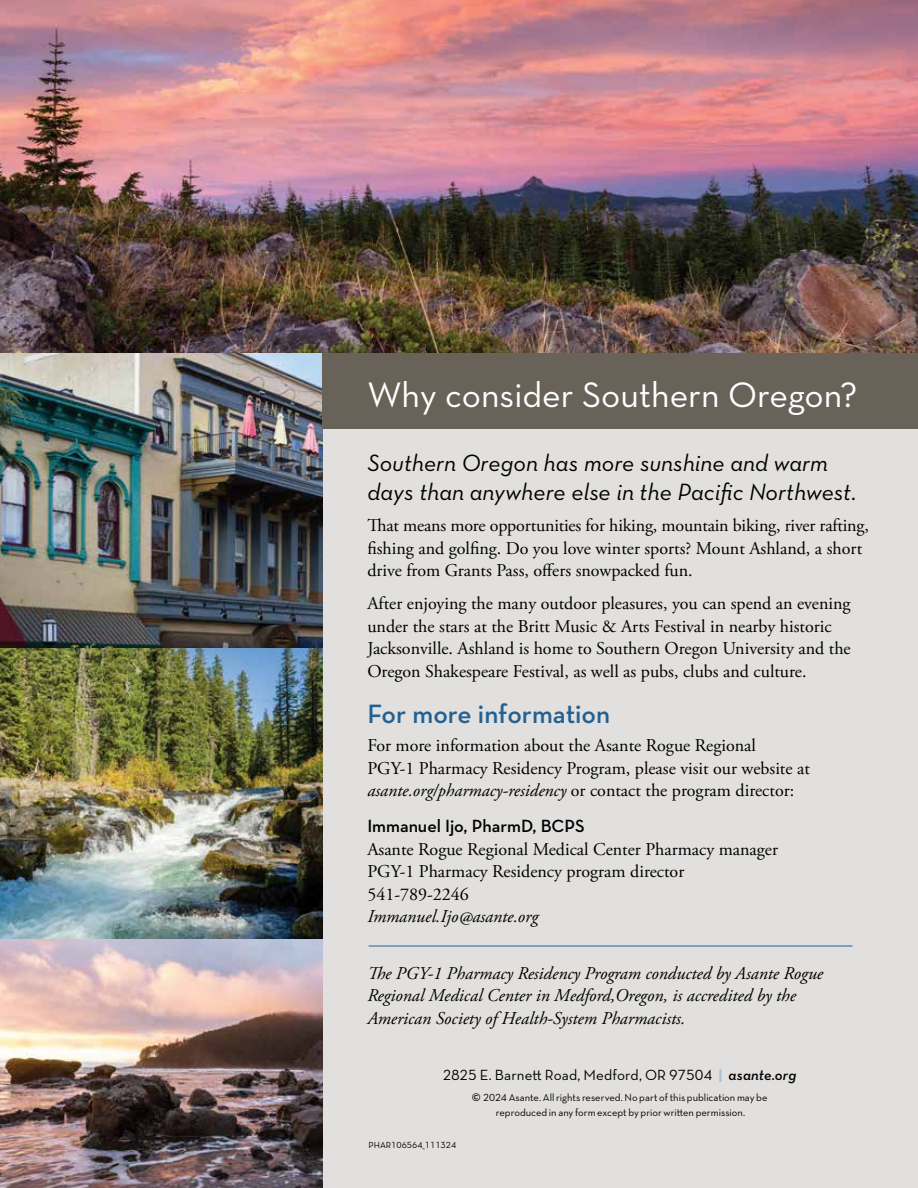
<style>
.page{position:relative;width:918px;height:1188px;background:#fff}
.page>*{position:absolute;margin:0;border:0;box-sizing:border-box;transform-origin:0 0}
.t1{font:36px "Neutraface Text";color:#fff}
.t2{font:600 27px "Neutra Text Exp";color:#236193}
.t3{font:24px/28.8px "Neutraface Text Book Italic Alt";color:#000}
.t4{font:18px/22.5px "Adobe Garamond Pro";color:#000}
.t5{font:italic 18px/22.5px "Adobe Garamond Pro";color:#000}
.t6{font:600 18px "Neutra Text Exp";color:#000}
.t7{font:15px "Neutraface Text";letter-spacing:.005em;color:#000}
.t8{font:10.5px/15px "Neutra Text Exp";color:#000;text-align:center}
.t9{font:9px "Neutraface Text";color:#000}
.s1{font-style:italic}
.s2{font-weight:700;color:#a7c0d4}
.s3{font-weight:600;font-style:italic}
.s4{font-size:15px}
</style>
<div class="page">
<div style="left:7px;top:354px;width:911px;height:834px;background:#e1e0de"></div>
<img style="left:0;top:0;width:918px;height:354px">
<img style="left:0;top:354px;width:323px;height:294px">
<img style="left:0;top:648px;width:323px;height:540px">
<div style="left:323px;top:354px;width:595px;height:75px;background:#696259"></div>
<hr style="left:369px;top:946px;width:484px;height:1px;background:#236193">
<h1 class="t1" style="left:367px;top:372px;width:491px">Why consider Southern Oregon?</h1>
<h3 class="t3" style="left:367px;top:448px;width:491px">Southern Oregon has more sunshine and warm days than anywhere else in the Pacific Northwest.</h3>
<p class="t4" style="left:367px;top:515px;width:503px">That means more opportunities for hiking, mountain biking, river rafting, fishing and golfing. Do you love winter sports? Mount Ashland, a short drive from Grants Pass, offers snowpacked fun.</p>
<p class="t4" style="left:367px;top:593px;width:485px">After enjoying the many outdoor pleasures, you can spend an evening under the stars at the Britt Music &amp; Arts Festival in nearby historic Jacksonville. Ashland is home to Southern Oregon University and the Oregon Shakespeare Festival, as well as pubs, clubs and culture.</p>
<h2 class="t2" style="left:367px;top:697px;width:244px">For more information</h2>
<p class="t4" style="left:367px;top:735px;width:444px">For more information about the Asante Rogue Regional<br>PGY-1 Pharmacy Residency Program, please visit our website at <span class="s1">asante.org/pharmacy-residency</span> or contact the program director:</p>
<p class="t6" style="left:367px;top:815px;width:219px">Immanuel Ijo, PharmD, BCPS</p>
<p class="t4" style="left:367px;top:838px;width:412px">Asante Rogue Regional Medical Center Pharmacy manager<br>PGY-1 Pharmacy Residency program director<br>541-789-2246</p>
<p class="t5" style="left:367px;top:906px;width:172px">Immanuel.Ijo@asante.org</p>
<p class="t5" style="left:367px;top:962px;width:457px">The PGY-1 Pharmacy Residency Program conducted by Asante Rogue<br>Regional Medical Center in Medford,Oregon, is accredited by the<br>American Society of Health-System Pharmacists.</p>
<p class="t7" style="left:443px;top:1065px;width:355px">2825 E. Barnett Road, Medford, OR 97504 <span class="s2">|</span> <span class="s3">asante.org</span></p>
<p class="t8" style="left:472px;top:1090px;width:297px"><span class="s4">©</span> 2024 Asante. All rights reserved. No part of this publication may be reproduced in any form except by prior written permission.</p>
<p class="t9" style="left:369px;top:1139px;width:89px">PHAR106564_111324</p>
</div>
